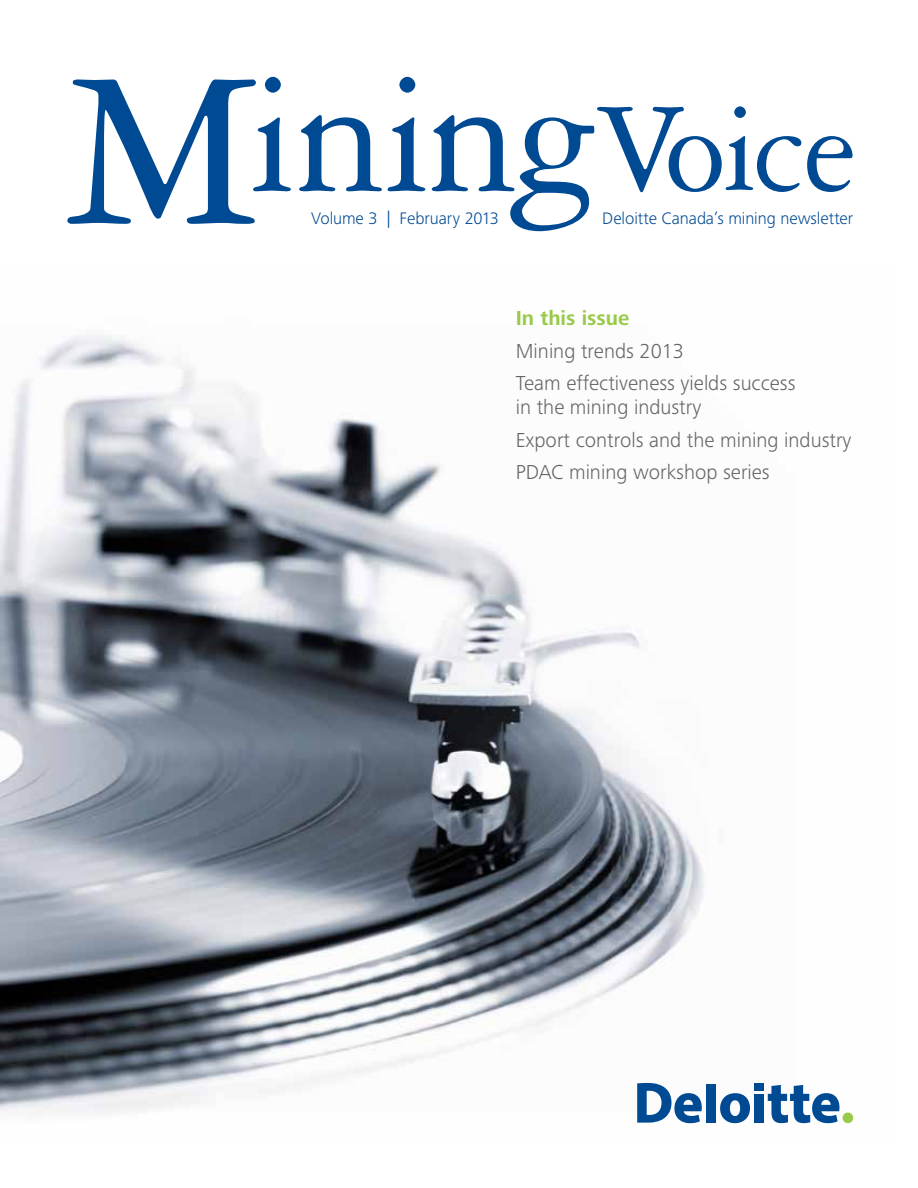
<style>
.page{position:relative;width:918px;height:1188px;background:#fff}
.page>*{position:absolute;margin:0;border:0;box-sizing:border-box;transform-origin:0 0}
.t1{font:184.65px "Garamond 3 LT Std";letter-spacing:-.035em;color:#004a94}
.t2{font:300 21px/32.7px "Frutiger Next Pro";color:#636466}
.t3{font:700 21px "Frutiger Next Pro";color:#99ca49}
.t4{font:300 17.25px "Frutiger Next Pro";letter-spacing:-.005em;color:#004a94}
.s1{font-size:235.05px}
.s2{font-size:135px}
</style>
<div class="page">
<img style="left:0;top:335px;width:854px;height:789px">
<div style="left:706px;top:1084px;width:10px;height:39px;background:#004a94"></div>
<svg style="left:720px;top:1093px;width:30px;height:30px"></svg>
<div style="left:754px;top:1094px;width:10px;height:29px;background:#004a94"></div>
<div style="left:754px;top:1084px;width:10px;height:7px;background:#004a94"></div>
<svg style="left:768px;top:1085px;width:72px;height:38px"></svg>
<div style="left:843px;top:1113px;width:10px;height:10px;background:#99ca49;border-radius:50%"></div>
<svg style="left:637px;top:1083px;width:65px;height:40px"></svg>
<h1 class="t1" style="left:65px;top:35px;width:793px"><span class="s1">M</span>ining<span class="s2">Voice</span></h1>
<p class="t4" style="left:311px;top:208px;width:189px">Volume 3 | February 2013</p>
<p class="t4" style="left:602px;top:208px;width:252px">Deloitte Canada’s mining newsletter</p>
<p class="t3" style="left:516px;top:306px;width:115px">In this issue</p>
<p class="t2" style="left:516px;top:334px;width:281px">Mining trends 2013<br>Team effectiveness yields success</p>
<p class="t2" style="left:516px;top:391px;width:337px">in the mining industry<br>Export controls and the mining industry<br>PDAC mining workshop series</p>
</div>
